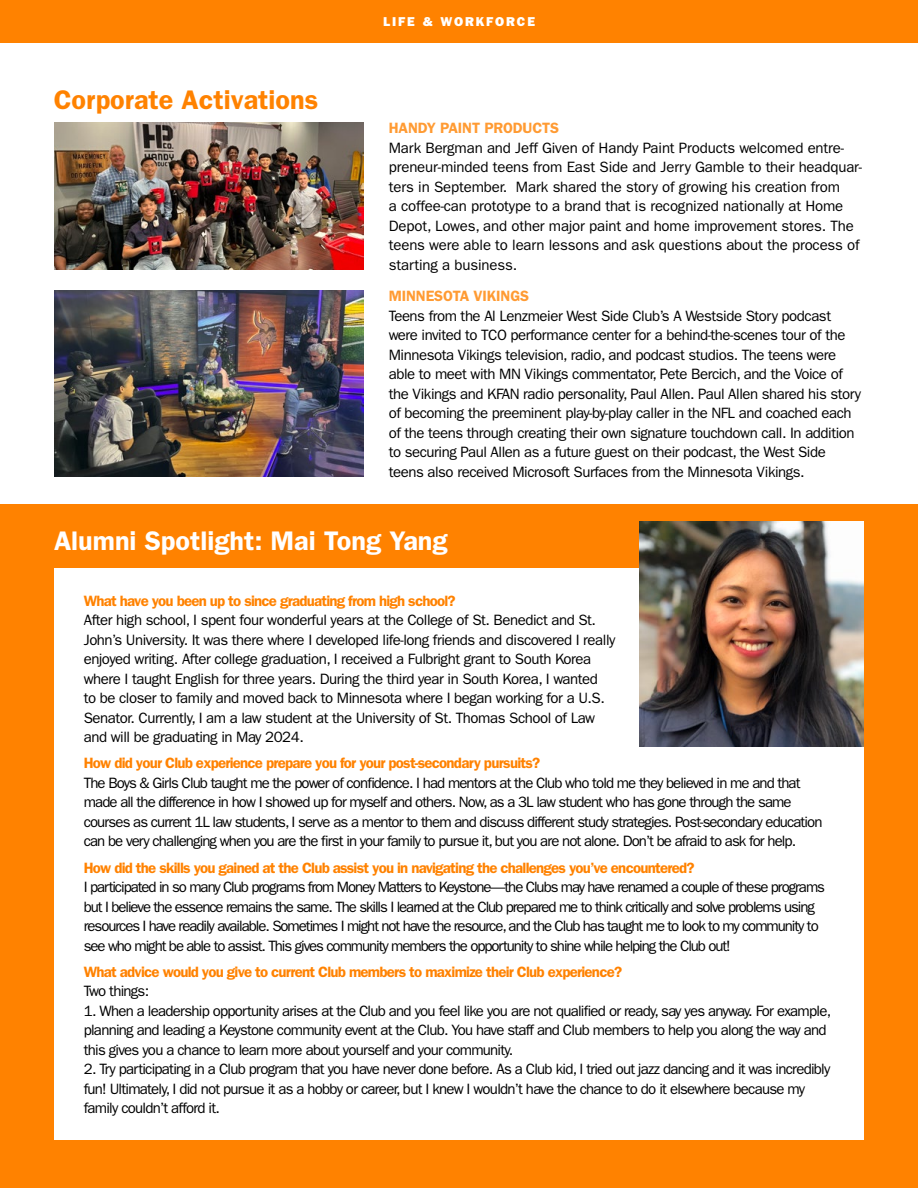
<style>
.page{position:relative;width:918px;height:1188px;background:#fff}
.page>*{position:absolute;margin:0;border:0;box-sizing:border-box;transform-origin:0 0}
.t1{font:600 27px "ITC Franklin Gothic Std";color:#fff}
.t2{font:600 27px "ITC Franklin Gothic Std";color:#ff8200}
.t3{font:15px/19.5px "ITC Franklin Gothic Std";letter-spacing:-.03em;color:#000}
.t4{font:15px/19.5px "ITC Franklin Gothic Std";letter-spacing:-.05em;color:#000}
.t5{font:15px/19.5px "ITC Franklin Gothic Std";letter-spacing:-.07em;color:#000}
.t6{font:15px/19.5px "ITC Franklin Gothic Std";letter-spacing:-.06em;color:#000}
.t7{font:15px/19.5px "ITC Franklin Gothic Std";letter-spacing:-.01em;color:#000}
.t8{font:600 15px "ITC Franklin Gothic Std";letter-spacing:-.05em;color:#ff8200}
.t9{font:600 15px "ITC Franklin Gothic Std";letter-spacing:-.01em;color:#ff9b33}
.t10{font:12.9px "ITC Franklin Gothic Std Hvy";letter-spacing:.15em;color:#fff}
</style>
<div class="page">
<div style="left:0;top:0;width:918px;height:42px;background:#ff8200"></div>
<div style="left:0;top:504px;width:918px;height:684px;background:#ff8200"></div>
<div style="left:55px;top:569px;width:809px;height:571px;background:#fff"></div>
<img style="left:639px;top:522px;width:225px;height:225px">
<img style="left:54px;top:291px;width:310px;height:186px">
<img style="left:54px;top:123px;width:310px;height:147px">
<h1 class="t2" style="left:54px;top:83px;width:266px">Corporate Activations</h1>
<p class="t10" style="left:383px;top:14px;width:153px">LIFE &amp; WORKFORCE</p>
<p class="t9" style="left:389px;top:119px;width:172px">HANDY PAINT PRODUCTS</p>
<p class="t7" style="left:389px;top:138px;width:475px">Mark Bergman and Jeff Given of Handy Paint Products welcomed entre&shy;preneur-minded teens from East Side and Jerry Gamble to their headquar&shy;ters in September. Mark shared the story of growing his creation from<br>a coffee-can prototype to a brand that is recognized nationally at Home Depot, Lowes, and other major paint and home improvement stores. The teens were able to learn lessons and ask questions about the process of starting a business.</p>
<p class="t9" style="left:389px;top:287px;width:142px">MINNESOTA VIKINGS</p>
<p class="t3" style="left:389px;top:306px;width:474px">Teens from the Al Lenzmeier West Side Club’s A Westside Story podcast were invited to TCO performance center for a behind-the-scenes tour of the Minnesota Vikings television, radio, and podcast studios. The teens were able to meet with MN Vikings commentator, Pete Bercich, and the Voice of the Vikings and KFAN radio personality, Paul Allen. Paul Allen shared his story of becoming the preeminent play-by-play caller in the NFL and coached each of the teens through creating their own signature touchdown call. In addition to securing Paul Allen as a future guest on their podcast, the West Side teens also received Microsoft Surfaces from the Minnesota Vikings.</p>
<h1 class="t1" style="left:54px;top:525px;width:395px">Alumni Spotlight: Mai Tong Yang</h1>
<p class="t8" style="left:84px;top:592px;width:373px">What have you been up to since graduating from high school?</p>
<p class="t3" style="left:84px;top:610px;width:533px">After high school, I spent four wonderful years at the College of St. Benedict and St.<br>John’s University. It was there where I developed life-long friends and discovered I really enjoyed writing. After college graduation, I received a Fulbright grant to South Korea where I taught English for three years. During the third year in South Korea, I wanted<br>to be closer to family and moved back to Minnesota where I began working for a U.S.<br>Senator. Currently, I am a law student at the University of St. Thomas School of Law and will be graduating in May 2024.</p>
<p class="t8" style="left:84px;top:754px;width:458px">How did your Club experience prepare you for your post-secondary pursuits?</p>
<p class="t6" style="left:84px;top:773px;width:740px">The Boys &amp; Girls Club taught me the power of confidence. I had mentors at the Club who told me they believed in me and that made all the difference in how I showed up for myself and others. Now, as a 3L law student who has gone through the same courses as current 1L law students, I serve as a mentor to them and discuss different study strategies. Post-secondary education can be very challenging when you are the first in your family to pursue it, but you are not alone. Don’t be afraid to ask for help.</p>
<p class="t8" style="left:84px;top:859px;width:612px">How did the skills you gained at the Club assist you in navigating the challenges you’ve encountered?</p>
<p class="t5" style="left:84px;top:877px;width:743px">I participated in so many Club programs from Money Matters to Keystone—the Clubs may have renamed a couple of these programs but I believe the essence remains the same. The skills I learned at the Club prepared me to think critically and solve problems using resources I have readily available. Sometimes I might not have the resource, and the Club has taught me to look to my community to see who might be able to assist. This gives community members the opportunity to shine while helping the Club out!</p>
<p class="t8" style="left:84px;top:963px;width:540px">What advice would you give to current Club members to maximize their Club experience?</p>
<p class="t4" style="left:84px;top:982px;width:67px">Two things:</p>
<p class="t4" style="left:84px;top:1001px;width:749px">1. When a leadership opportunity arises at the Club and you feel like you are not qualified or ready, say yes anyway. For example, planning and leading a Keystone community event at the Club. You have staff and Club members to help you along the way and this gives you a chance to learn more about yourself and your community.</p>
<p class="t4" style="left:84px;top:1060px;width:748px">2. Try participating in a Club program that you have never done before. As a Club kid, I tried out jazz dancing and it was incredibly fun! Ultimately, I did not pursue it as a hobby or career, but I knew I wouldn’t have the chance to do it elsewhere because my family couldn’t afford it.</p>
</div>
